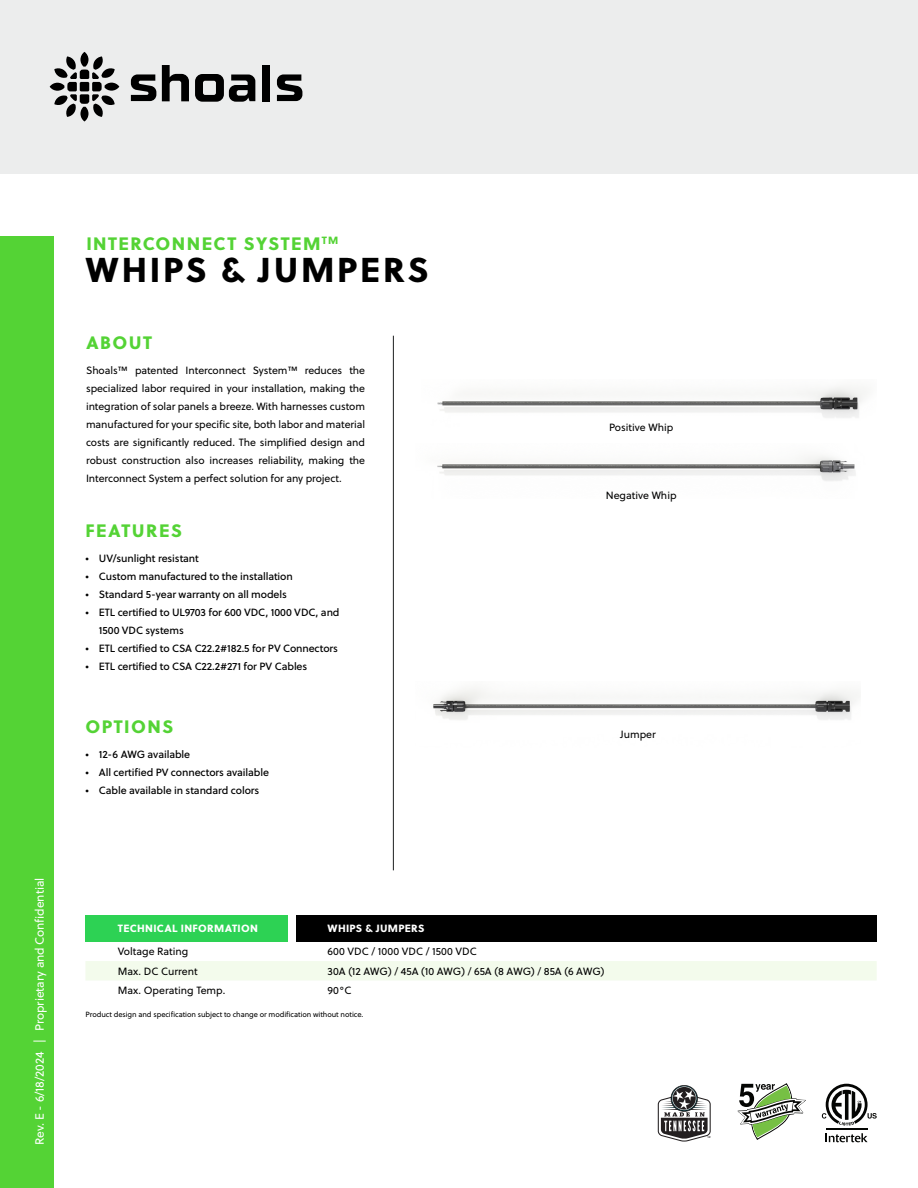
<style>
.page{position:relative;width:918px;height:1188px;background:#fff}
.page>*{position:absolute;margin:0;border:0;box-sizing:border-box;transform-origin:0 0}
.t1{font:34.5px "Soleil Xb";letter-spacing:.08em;color:#000}
.t2{font:18px "Soleil Xb";letter-spacing:.08em;color:#54d335}
.t3{font:12px "Soleil";letter-spacing:-.01em;color:#fff}
.t4{font:10.5px/18px "Soleil";color:#000;text-align:justify}
.t5{font:10.5px/18px "Soleil Bk";letter-spacing:-.01em;color:#000}
.t6{font:10.5px "Soleil Xb";letter-spacing:.03em;color:#fff}
.t7{font:7.5px "Soleil";letter-spacing:-.01em;color:#000}
</style>
<div class="page">
<div style="left:0;top:0;width:918px;height:173px;background:#eceded"></div>
<div style="left:0;top:237px;width:54px;height:951px;background:#54d335"></div>
<hr style="left:393px;top:336px;width:1px;height:534px;background:#1c1e1f">
<svg style="left:50px;top:52px;width:69px;height:70px"></svg>
<svg style="left:131px;top:74px;width:25px;height:27px"></svg>
<svg style="left:162px;top:65px;width:27px;height:36px"></svg>
<svg style="left:195px;top:74px;width:60px;height:28px"></svg>
<div style="left:262px;top:65px;width:8px;height:36px;background:#000"></div>
<svg style="left:277px;top:74px;width:25px;height:27px"></svg>
<img style="left:433px;top:689px;width:425px;height:31px">
<img style="left:437px;top:456px;width:419px;height:25px">
<img style="left:437px;top:387px;width:429px;height:31px">
<svg style="left:738px;top:1084px;width:68px;height:55px"></svg>
<svg style="left:658px;top:1085px;width:53px;height:57px"></svg>
<svg style="left:826px;top:1133px;width:42px;height:9px"></svg>
<hr style="left:826px;top:1129px;width:42px;height:1px;background:#040503">
<svg style="left:822px;top:1084px;width:55px;height:42px"></svg>
<div style="left:85px;top:915px;width:210px;height:27px;background:#2dd254"></div>
<div style="left:295px;top:915px;width:582px;height:27px;background:#000"></div>
<div style="left:85px;top:961px;width:792px;height:19px;background:#f3fbec"></div>
<div style="left:288px;top:906px;width:7px;height:36px;background:#fff"></div>
<p class="t3" style="left:32px;top:1145px;width:268px;rotate:-90deg">Rev. E - 6/18/2024 | Proprietary and Confidential</p>
<p class="t2" style="left:86px;top:232px;width:253px">INTERCONNECT SYSTEM<sup>TM</sup></p>
<p class="t1" style="left:85px;top:247px;width:345px">WHIPS &amp; JUMPERS</p>
<p class="t2" style="left:86px;top:331px;width:68px">ABOUT</p>
<p class="t4" style="left:86px;top:362px;width:280px">Shoals™ patented Interconnect System™ reduces the specialized labor required in your installation, making the integration of solar panels a breeze. With harnesses custom manufactured for your specific site, both labor and material costs are significantly reduced. The simplified design and robust construction also increases reliability, making the Interconnect System a perfect solution for any project.</p>
<p class="t2" style="left:85px;top:519px;width:98px">FEATURES</p>
<p class="t5" style="left:85px;top:549px;width:115px">• UV/sunlight resistant</p>
<p class="t5" style="left:85px;top:567px;width:209px">• Custom manufactured to the installation</p>
<p class="t5" style="left:85px;top:585px;width:203px">• Standard 5-year warranty on all models</p>
<p class="t5" style="left:99px;top:603px;width:242px;text-indent:-14px">• ETL certified to UL9703 for 600 VDC, 1000 VDC, and<br>1500 VDC systems</p>
<p class="t5" style="left:85px;top:639px;width:254px">• ETL certified to CSA C22.2#182.5 for PV Connectors</p>
<p class="t5" style="left:85px;top:657px;width:223px">• ETL certified to CSA C22.2#271 for PV Cables</p>
<p class="t2" style="left:85px;top:715px;width:89px">OPTIONS</p>
<p class="t5" style="left:85px;top:746px;width:106px">• 12-6 AWG available</p>
<p class="t5" style="left:85px;top:764px;width:185px">• All certified PV connectors available</p>
<p class="t5" style="left:85px;top:782px;width:175px">• Cable available in standard colors</p>
<p class="t4" style="left:609px;top:419px;width:66px">Positive Whip</p>
<p class="t4" style="left:606px;top:486px;width:72px">Negative Whip</p>
<p class="t4" style="left:620px;top:725px;width:37px">Jumper</p>
<p class="t6" style="left:118px;top:921px;width:141px">TECHNICAL INFORMATION</p>
<p class="t6" style="left:328px;top:921px;width:99px">WHIPS &amp; JUMPERS</p>
<p class="t4" style="left:118px;top:943px;width:72px">Voltage Rating</p>
<p class="t4" style="left:328px;top:943px;width:151px">600 VDC / 1000 VDC / 1500 VDC</p>
<p class="t4" style="left:118px;top:962px;width:81px">Max. DC Current</p>
<p class="t4" style="left:328px;top:962px;width:278px">30A (12 AWG) / 45A (10 AWG) / 65A (8 AWG) / 85A (6 AWG)</p>
<p class="t4" style="left:118px;top:982px;width:109px">Max. Operating Temp.</p>
<p class="t4" style="left:328px;top:982px;width:25px">90°C</p>
<p class="t7" style="left:85px;top:1010px;width:279px">Product design and specification subject to change or modification without notice.</p>
</div>
